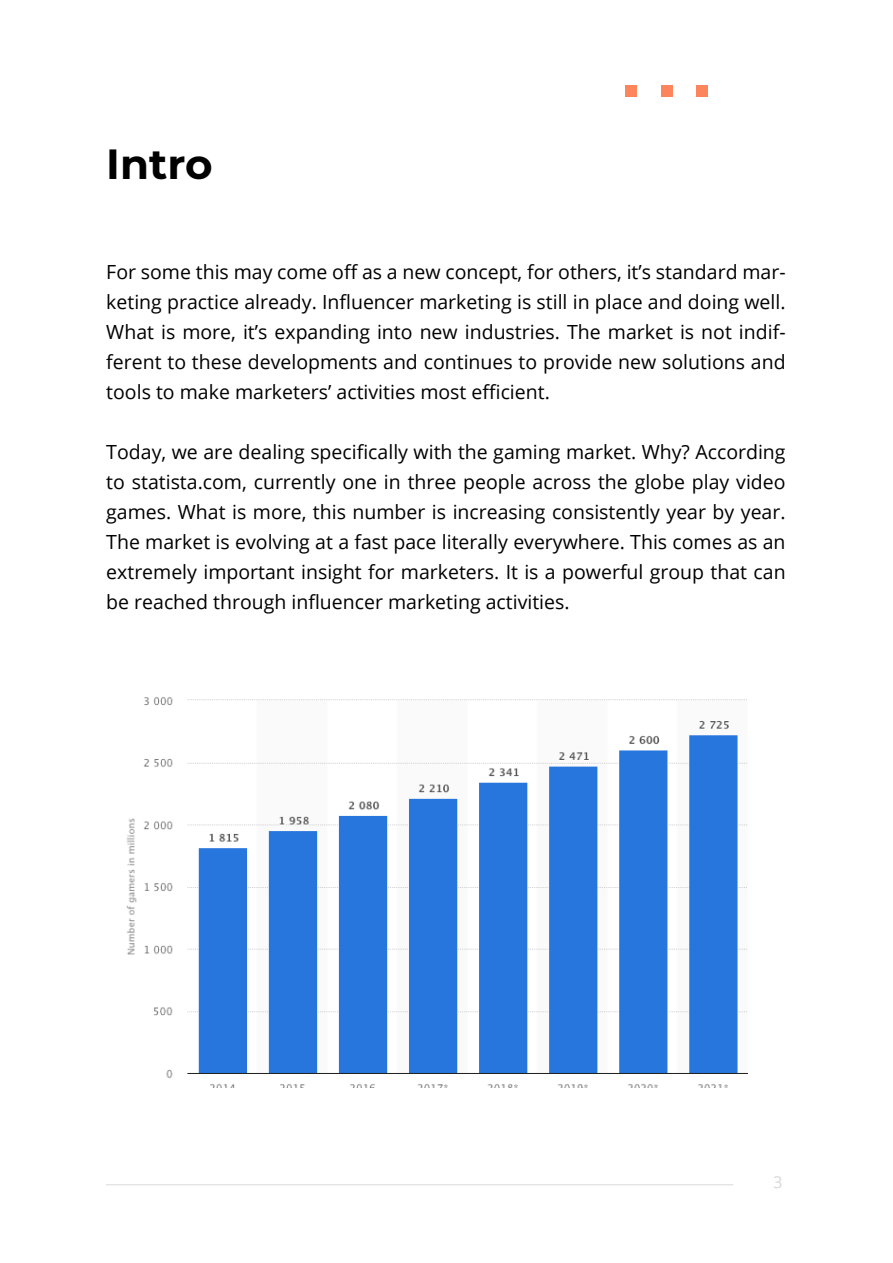
<style>
.page{position:relative;width:893px;height:1263px;background:#fff}
.page>*{position:absolute;margin:0;border:0;box-sizing:border-box;transform-origin:0 0}
.t1{font:700 42px "Montserrat";color:#000}
.t2{font:19.5px/30px "Open Sans";color:#000;text-align:justify}
.t3{font:16.5px "Open Sans";color:#d9d9d9}
</style>
<div class="page">
<hr style="left:106px;top:1184px;width:627px;height:1px;background:#d9d9d9">
<img style="left:126px;top:697px;width:622px;height:391px">
<div style="left:625px;top:85px;width:12px;height:12px;background:#fc855b"></div>
<div style="left:661px;top:85px;width:11px;height:12px;background:#fc855b"></div>
<div style="left:696px;top:85px;width:12px;height:12px;background:#fc855b"></div>
<h1 class="t1" style="left:106px;top:134px;width:108px">Intro</h1>
<p class="t2" style="left:106px;top:256px;width:681px">For some this may come off as a new concept, for others, it’s standard mar&shy;keting practice already. Influencer marketing is still in place and doing well.<br>What is more, it’s expanding into new industries. The market is not indif&shy;ferent to these developments and continues to provide new solutions and tools to make marketers’ activities most efficient.</p>
<p class="t2" style="left:106px;top:436px;width:681px">Today, we are dealing specifically with the gaming market. Why? According to statista.com, currently one in three people across the globe play video games. What is more, this number is increasing consistently year by year.<br>The market is evolving at a fast pace literally everywhere. This comes as an extremely important insight for marketers. It is a powerful group that can be reached through influencer marketing activities.</p>
<p class="t3" style="left:773px;top:1170px;width:11px">3</p>
</div>
